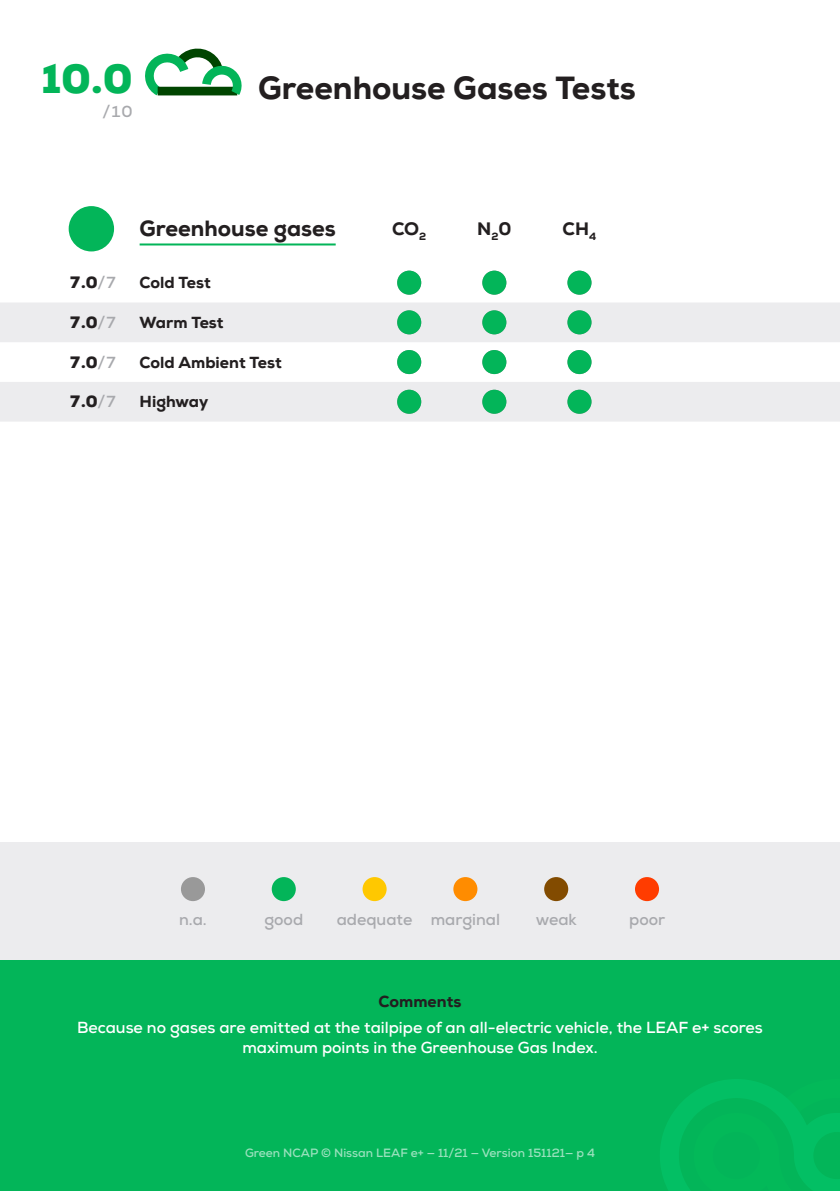
<style>
.page{position:relative;width:840px;height:1191px;background:#fff}
.page>*{position:absolute;margin:0;border:0;box-sizing:border-box;transform-origin:0 0}
.t1{font:900 40px "Nexa";color:#03b559}
.Testtitle{font:800 32px "Nexa";color:#231f20}
.TestSubtitle{font:800 22px "Nexa";color:#231f20}
.TestCategory{font:800 18px "Nexa";color:#231f20}
.CommentsBody{font:700 16px/20px "Nexa";color:#fff;text-align:center}
.Testname{font:800 16px "Nexa";color:#231f20}
.t2{font:700 16px "Nexa";color:#a8a9ad}
.t3{font:900 16px "Nexa";color:#231f20}
.CommentsTitle{font:800 16px "Nexa";color:#231f20}
.AdditionalInfo{font:700 12px "Nexa";color:#9ae1bd}
.s1{font-weight:700;color:#a8a9ad}
</style>
<div class="page">
<div style="left:0;top:960px;width:839px;height:231px;background:#03b559"></div>
<div style="left:0;top:842px;width:839px;height:118px;background:#ececee"></div>
<svg style="left:660px;top:1079px;width:179px;height:112px"></svg>
<div style="left:181px;top:877px;width:24px;height:24px;background:#999;border-radius:50%"></div>
<div style="left:271px;top:877px;width:24px;height:24px;background:#03b559;border-radius:50%"></div>
<div style="left:362px;top:877px;width:24px;height:24px;background:#ffc800;border-radius:50%"></div>
<div style="left:453px;top:877px;width:24px;height:24px;background:#ff8c00;border-radius:50%"></div>
<div style="left:544px;top:877px;width:24px;height:24px;background:#824b00;border-radius:50%"></div>
<div style="left:634px;top:877px;width:24px;height:24px;background:#ff3c00;border-radius:50%"></div>
<svg style="left:0;top:303px;width:839px;height:118px;fill:#ececee"></svg>
<svg style="left:69px;top:206px;width:45px;height:45px;fill:#03b559"></svg>
<hr style="left:139px;top:243px;width:196px;height:2px;background:#03b559">
<svg style="left:397px;top:271px;width:24px;height:24px"></svg>
<svg style="left:482px;top:271px;width:24px;height:24px"></svg>
<div style="left:567px;top:271px;width:24px;height:24px;background:#03b559"></div>
<svg style="left:397px;top:310px;width:24px;height:24px"></svg>
<svg style="left:482px;top:310px;width:24px;height:24px"></svg>
<div style="left:567px;top:310px;width:24px;height:24px;background:#03b559"></div>
<svg style="left:397px;top:350px;width:24px;height:24px"></svg>
<svg style="left:482px;top:350px;width:24px;height:24px"></svg>
<svg style="left:567px;top:350px;width:24px;height:24px"></svg>
<svg style="left:397px;top:390px;width:24px;height:24px"></svg>
<svg style="left:482px;top:390px;width:24px;height:24px"></svg>
<div style="left:567px;top:390px;width:24px;height:24px;background:#03b559"></div>
<svg style="left:145px;top:48px;width:94px;height:48px"></svg>
<p class="t1" style="left:42px;top:52px;width:93px">10.0</p>
<p class="t2" style="left:102px;top:101px;width:32px">/10</p>
<p class="Testtitle" style="left:258px;top:68px;width:379px">Greenhouse Gases Tests</p>
<p class="TestSubtitle" style="left:139px;top:215px;width:197px">Greenhouse gases</p>
<p class="TestCategory" style="left:392px;top:217px;width:36px">CO<sub>2</sub></p>
<p class="TestCategory" style="left:477px;top:217px;width:36px">N<sub>2</sub>0</p>
<p class="TestCategory" style="left:562px;top:217px;width:35px">CH<sub>4</sub></p>
<p class="t3" style="left:69px;top:272px;width:49px">7.0<span class="s1">/7</span></p>
<p class="Testname" style="left:139px;top:272px;width:73px">Cold Test</p>
<p class="t3" style="left:69px;top:312px;width:49px">7.0<span class="s1">/7</span></p>
<p class="Testname" style="left:139px;top:312px;width:85px">Warm Test</p>
<p class="t3" style="left:69px;top:351px;width:49px">7.0<span class="s1">/7</span></p>
<p class="Testname" style="left:139px;top:352px;width:143px">Cold Ambient Test</p>
<p class="t3" style="left:69px;top:391px;width:49px">7.0<span class="s1">/7</span></p>
<p class="Testname" style="left:139px;top:391px;width:70px">Highway</p>
<p class="t2" style="left:179px;top:909px;width:29px">n.a.</p>
<p class="t2" style="left:264px;top:909px;width:40px">good</p>
<p class="t2" style="left:336px;top:909px;width:165px">adequate marginal</p>
<p class="t2" style="left:535px;top:909px;width:43px">weak</p>
<p class="t2" style="left:628px;top:909px;width:38px">poor</p>
<p class="CommentsTitle" style="left:378px;top:991px;width:84px">Comments</p>
<p class="CommentsBody" style="left:77px;top:1017px;width:687px">Because no gases are emitted at the tailpipe of an all-electric vehicle, the LEAF e+ scores maximum points in the Greenhouse Gas Index.</p>
<p class="AdditionalInfo" style="left:245px;top:1145px;width:351px">Green NCAP © Nissan LEAF e+ — 11/21 — Version 151121— p 4</p>
</div>
